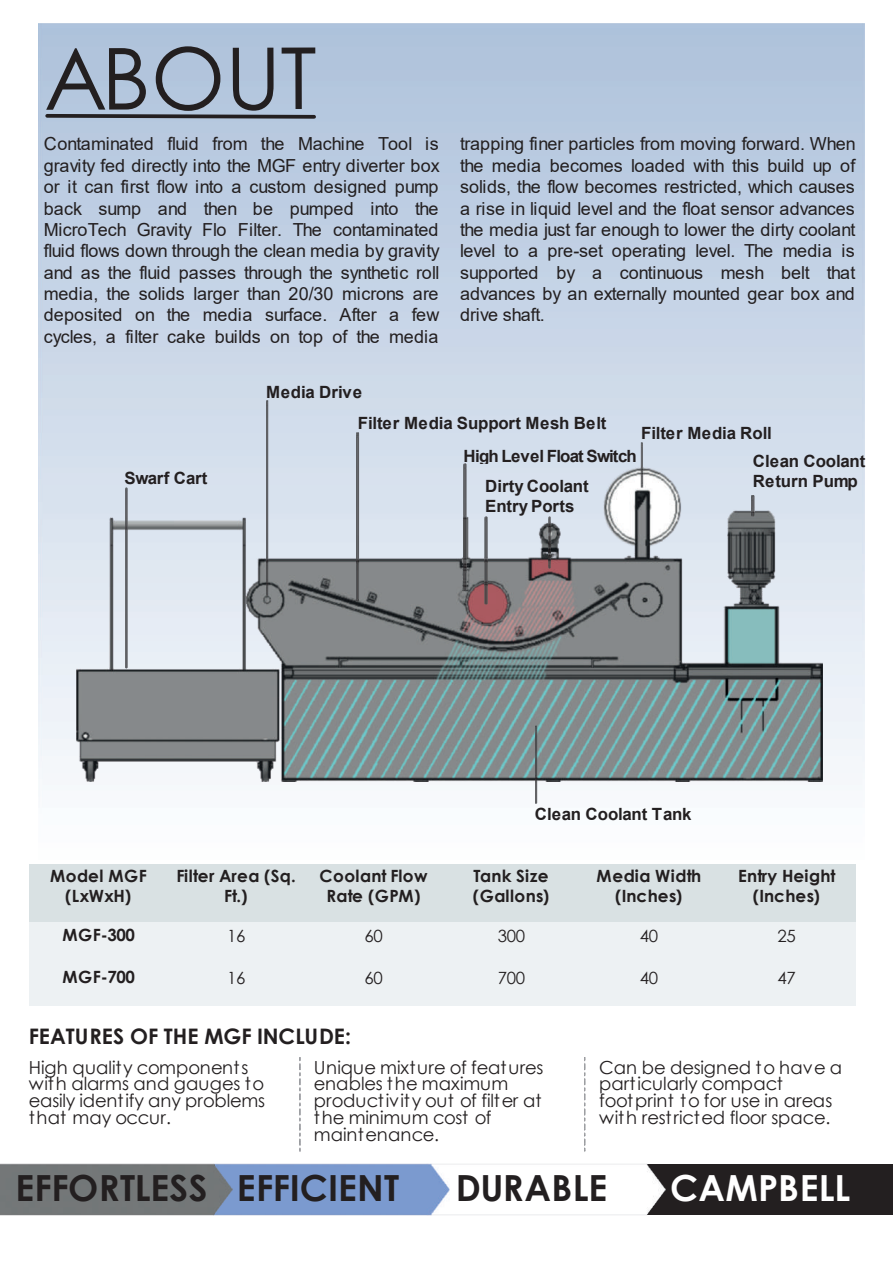
<style>
.page{position:relative;width:893px;height:1263px;background:#fff}
.page>*{position:absolute;margin:0;border:0;box-sizing:border-box;transform-origin:0 0}
.t1{font:85.5px "Century Gothic";letter-spacing:-.01em;color:#231f20}
.t2{font:700 36px "Century Gothic";color:#231f20}
.t3{font:700 36px "Century Gothic";letter-spacing:.005em;color:#fff}
.t4{font:700 21.3px "Century Gothic";color:#231f20}
.t5{font:18px/21.3px "Arial";color:#231f20;text-align:justify}
.t6{font:18px/16.8px "Century Gothic";letter-spacing:.005em;color:#231f20}
.t7{font:700 16.8px/27.9px "Arial";letter-spacing:-.01em;color:#231f20}
.t8{font:700 16.8px/20.2px "Century Gothic";letter-spacing:.015em;color:#231f20;text-align:center}
.t9{font:16.8px "Century Gothic";letter-spacing:-.02em;color:#231f20}
.t10{font:700 16.8px "Arial";letter-spacing:.01em;color:#231f20}
</style>
<div class="page">
<img style="left:38px;top:23px;width:826px;height:842px">
<div style="left:30px;top:864px;width:137px;height:58px;background:#d9e1e3"></div>
<div style="left:167px;top:864px;width:138px;height:58px;background:#d9e1e3"></div>
<div style="left:305px;top:864px;width:137px;height:58px;background:#d9e1e3"></div>
<div style="left:442px;top:864px;width:138px;height:58px;background:#d9e1e3"></div>
<div style="left:580px;top:864px;width:138px;height:58px;background:#d9e1e3"></div>
<div style="left:718px;top:864px;width:137px;height:58px;background:#d9e1e3"></div>
<div style="left:30px;top:922px;width:137px;height:42px;background:#edf1f3"></div>
<div style="left:167px;top:922px;width:138px;height:42px;background:#edf1f3"></div>
<div style="left:305px;top:922px;width:137px;height:42px;background:#edf1f3"></div>
<div style="left:442px;top:922px;width:138px;height:42px;background:#edf1f3"></div>
<div style="left:580px;top:922px;width:138px;height:42px;background:#edf1f3"></div>
<div style="left:718px;top:922px;width:137px;height:42px;background:#edf1f3"></div>
<div style="left:30px;top:964px;width:137px;height:42px;background:#edf1f3"></div>
<div style="left:167px;top:964px;width:138px;height:42px;background:#edf1f3"></div>
<div style="left:305px;top:964px;width:137px;height:42px;background:#edf1f3"></div>
<div style="left:442px;top:964px;width:138px;height:42px;background:#edf1f3"></div>
<div style="left:580px;top:964px;width:138px;height:42px;background:#edf1f3"></div>
<div style="left:718px;top:964px;width:137px;height:42px;background:#edf1f3"></div>
<img style="left:299px;top:1057px;width:2px;height:95px">
<img style="left:584px;top:1057px;width:2px;height:95px">
<div style="left:0;top:1164px;width:893px;height:51px;background:#231f20"></div>
<img style="left:232px;top:1163px;width:433px;height:53px">
<img style="left:0;top:1163px;width:232px;height:53px">
<svg style="left:43px;top:112px;width:275px;height:9px"></svg>
<img style="left:76px;top:443px;width:746px;height:338px">
<img style="left:752px;top:495px;width:2px;height:22px">
<img style="left:463px;top:463px;width:3px;height:128px">
<img style="left:485px;top:516px;width:3px;height:88px">
<img style="left:357px;top:432px;width:3px;height:170px">
<img style="left:266px;top:401px;width:3px;height:196px">
<img style="left:548px;top:516px;width:3px;height:52px">
<img style="left:535px;top:726px;width:3px;height:77px">
<img style="left:125px;top:488px;width:3px;height:181px">
<h1 class="t1" style="left:44px;top:45px;width:274px">ABOUT</h1>
<p class="t5" style="left:44px;top:135px;width:398px">Contaminated fluid from the Machine Tool is gravity fed directly into the MGF entry diverter box or it can first flow into a custom designed pump back sump and then be pumped into the MicroTech Gravity Flo Filter. The contaminated fluid flows down through the clean media by gravity and as the fluid passes through the synthetic roll media, the solids larger than 20/30 microns are deposited on the media surface. After a few cycles, a filter cake builds on top of the media</p>
<p class="t5" style="left:460px;top:135px;width:397px">trapping finer particles from moving forward. When the media becomes loaded with this build up of solids, the flow becomes restricted, which causes a rise in liquid level and the float sensor advances the media just far enough to lower the dirty coolant level to a pre-set operating level. The media is supported by a continuous mesh belt that advances by an externally mounted gear box and drive shaft.</p>
<p class="t7" style="left:124px;top:465px;width:85px">Swarf Cart</p>
<p class="t10" style="left:266px;top:386px;width:98px">Media Drive</p>
<p class="t7" style="left:358px;top:411px;width:250px">Filter Media Support Mesh Belt</p>
<p class="t7" style="left:753px;top:421px;width:114px;text-indent:-112px">Filter Media Roll<br>Clean Coolant</p>
<p class="t7" style="left:753px;top:469px;width:106px">Return Pump</p>
<p class="t7" style="left:485px;top:442px;width:153px;line-height:30.5px;text-indent:-22px">High Level Float Switch<br>Dirty Coolant</p>
<p class="t7" style="left:485px;top:494px;width:91px">Entry Ports</p>
<p class="t7" style="left:535px;top:801px;width:158px">Clean Coolant Tank</p>
<p class="t8" style="left:50px;top:867px;width:98px">Model MGF (LxWxH)</p>
<p class="t8" style="left:176px;top:867px;width:121px">Filter Area (Sq.<br>Ft.)</p>
<p class="t8" style="left:320px;top:867px;width:110px">Coolant Flow<br>Rate (GPM)</p>
<p class="t8" style="left:473px;top:867px;width:78px;text-align:left">Tank Size (Gallons)</p>
<p class="t8" style="left:597px;top:867px;width:106px">Media Width (Inches)</p>
<p class="t8" style="left:738px;top:867px;width:99px">Entry Height (Inches)</p>
<p class="t8" style="left:62px;top:926px;width:74px">MGF-300</p>
<p class="t9" style="left:227px;top:929px;width:20px">16</p>
<p class="t9" style="left:365px;top:929px;width:20px">60</p>
<p class="t9" style="left:498px;top:929px;width:29px">300</p>
<p class="t9" style="left:640px;top:929px;width:20px">40</p>
<p class="t9" style="left:778px;top:929px;width:20px">25</p>
<p class="t8" style="left:62px;top:968px;width:74px">MGF-700</p>
<p class="t9" style="left:227px;top:971px;width:20px">16</p>
<p class="t9" style="left:365px;top:971px;width:20px">60</p>
<p class="t9" style="left:498px;top:971px;width:29px">700</p>
<p class="t9" style="left:640px;top:971px;width:20px">40</p>
<p class="t9" style="left:778px;top:971px;width:20px">47</p>
<p class="t4" style="left:29px;top:1028px;width:324px">FEATURES OF THE MGF INCLUDE:</p>
<p class="t6" style="left:29px;top:1060px;width:238px">High quality components with alarms and gauges to easily identify any problems that may occur.</p>
<p class="t6" style="left:314px;top:1060px;width:231px">Unique mixture of features enables the maximum productivity out of filter at the minimum cost of maintenance.</p>
<p class="t6" style="left:599px;top:1060px;width:244px">Can be designed to have a particularly compact footprint to for use in areas with restricted floor space.</p>
<h2 class="t2" style="left:15px;top:1174px;width:385px">EFFORTLESS EFFICIENT</h2>
<h2 class="t2" style="left:456px;top:1174px;width:153px">DURABLE</h2>
<h2 class="t3" style="left:670px;top:1174px;width:182px">CAMPBELL</h2>
</div>
